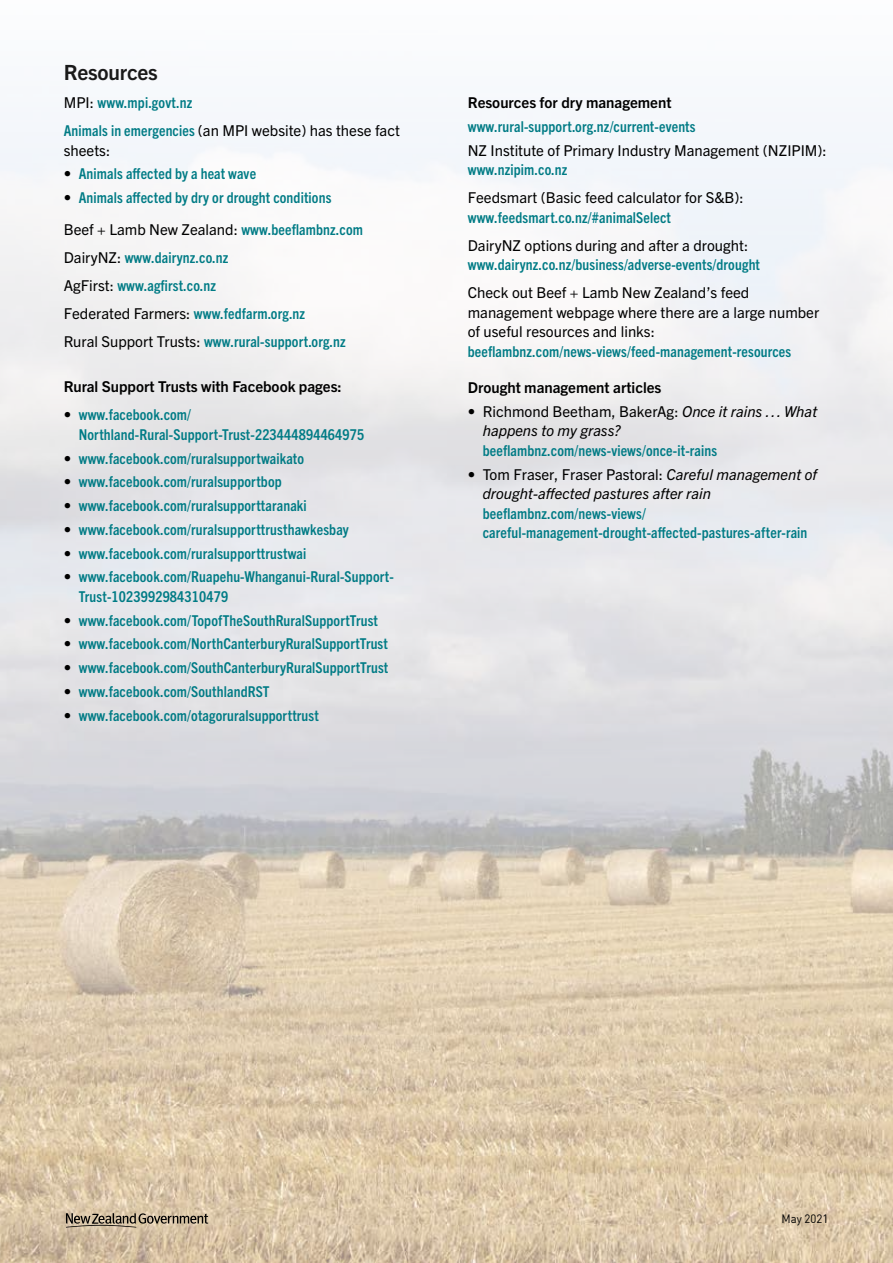
<style>
.page{position:relative;width:893px;height:1263px;background:#fff}
.page>*{position:absolute;margin:0;border:0;box-sizing:border-box;transform-origin:0 0}
._2_body_heading_2{font:700 21px "Trade Gothic Next LT Pro";letter-spacing:-.01em;color:#1a1a1a}
._3_body_copy{font:700 condensed 15px/19.5px "Trade Gothic Next LT Pro";letter-spacing:.01em;color:#007b85}
._3_body_copy-2{font:15px/19.5px "Trade Gothic Next LT Pro";color:#000}
._3_body_copy-3{font:700 15px "Trade Gothic Next LT Pro";color:#000}
._2_Table_text{font:12px "DIN";color:#000;scale:.95 1}
.s1{font-weight:400;font-stretch:normal;color:#000}
.s2{font-weight:700;font-stretch:condensed;color:#007b85}
.s3{font-weight:400;font-style:italic;font-stretch:normal;color:#000}
</style>
<div class="page">
<img style="left:0;top:112px;width:893px;height:1151px">
<svg style="left:66px;top:1213px;width:142px;height:14px;background:#9c8e79"></svg>
<p class="_2_body_heading_2" style="left:64px;top:58px;width:96px">Resources</p>
<p class="_3_body_copy" style="left:64px;top:92px;width:130px"><span class="s1">MPI:</span> www.mpi.govt.nz</p>
<p class="_3_body_copy-2" style="left:64px;top:120px;width:338px"><span class="s2">Animals in emergencies</span> (an MPI website) has these fact sheets:</p>
<p class="_3_body_copy" style="left:64px;top:163px;width:194px"><span class="s1">•</span> Animals affected by a heat wave</p>
<p class="_3_body_copy" style="left:64px;top:187px;width:269px"><span class="s1">•</span> Animals affected by dry or drought conditions</p>
<p class="_3_body_copy-2" style="left:64px;top:219px;width:301px">Beef + Lamb New Zealand: <span class="s2">www.beeflambnz.com</span></p>
<p class="_3_body_copy" style="left:64px;top:247px;width:166px"><span class="s1">DairyNZ:</span> www.dairynz.co.nz</p>
<p class="_3_body_copy" style="left:64px;top:275px;width:154px"><span class="s1">AgFirst:</span> www.agfirst.co.nz</p>
<p class="_3_body_copy" style="left:64px;top:303px;width:243px"><span class="s1">Federated Farmers:</span> www.fedfarm.org.nz</p>
<p class="_3_body_copy" style="left:64px;top:331px;width:284px"><span class="s1">Rural Support Trusts:</span> www.rural-support.org.nz</p>
<p class="_3_body_copy-3" style="left:64px;top:376px;width:280px">Rural Support Trusts with Facebook pages:</p>
<p class="_3_body_copy" style="left:79px;top:404px;width:287px;text-indent:-15px"><span class="s1">•</span> www.facebook.com/<br>Northland-Rural-Support-Trust-223444894464975</p>
<p class="_3_body_copy" style="left:64px;top:447px;width:242px"><span class="s1">•</span> www.facebook.com/ruralsupportwaikato</p>
<p class="_3_body_copy" style="left:64px;top:471px;width:220px"><span class="s1">•</span> www.facebook.com/ruralsupportbop</p>
<p class="_3_body_copy" style="left:64px;top:495px;width:245px"><span class="s1">•</span> www.facebook.com/ruralsupporttaranaki</p>
<p class="_3_body_copy" style="left:64px;top:519px;width:287px"><span class="s1">•</span> www.facebook.com/ruralsupporttrusthawkesbay</p>
<p class="_3_body_copy" style="left:64px;top:542px;width:244px"><span class="s1">•</span> www.facebook.com/ruralsupporttrustwai</p>
<p class="_3_body_copy" style="left:79px;top:566px;width:317px;text-indent:-15px"><span class="s1">•</span> www.facebook.com/Ruapehu-Whanganui-Rural-Support-<br>Trust-1023992984310479</p>
<p class="_3_body_copy" style="left:64px;top:609px;width:316px"><span class="s1">•</span> www.facebook.com/TopofTheSouthRuralSupportTrust</p>
<p class="_3_body_copy" style="left:64px;top:633px;width:326px"><span class="s1">•</span> www.facebook.com/NorthCanterburyRuralSupportTrust</p>
<p class="_3_body_copy" style="left:64px;top:657px;width:326px"><span class="s1">•</span> www.facebook.com/SouthCanterburyRuralSupportTrust</p>
<p class="_3_body_copy" style="left:64px;top:681px;width:207px"><span class="s1">•</span> www.facebook.com/SouthlandRST</p>
<p class="_3_body_copy" style="left:64px;top:704px;width:257px"><span class="s1">•</span> www.facebook.com/otagoruralsupporttrust</p>
<p class="_3_body_copy-3" style="left:468px;top:92px;width:205px">Resources for dry management</p>
<p class="_3_body_copy" style="left:468px;top:116px;width:229px">www.rural-support.org.nz/current-events</p>
<p class="_3_body_copy-2" style="left:468px;top:139px;width:361px">NZ Institute of Primary Industry Management (NZIPIM): <span class="s2">www.nzipim.co.nz</span></p>
<p class="_3_body_copy-2" style="left:468px;top:187px;width:277px">Feedsmart (Basic feed calculator for S&amp;B): <span class="s2">www.feedsmart.co.nz/#animalSelect</span></p>
<p class="_3_body_copy" style="left:468px;top:234px;width:294px"><span class="s1">DairyNZ options during and after a drought: </span>www.dairynz.co.nz/business/adverse-events/drought</p>
<p class="_3_body_copy-2" style="left:468px;top:282px;width:353px">Check out Beef + Lamb New Zealand’s feed management webpage where there are a large number of useful resources and links: <span class="s2">beeflambnz.com/news-views/feed-management-resources</span></p>
<p class="_3_body_copy-3" style="left:468px;top:377px;width:195px">Drought management articles</p>
<p class="_3_body_copy" style="left:483px;top:401px;width:336px;text-indent:-15px"><span class="s1">• Richmond Beetham, BakerAg:</span> <span class="s3">Once it rains … What happens to my grass? </span>beeflambnz.com/news-views/once-it-rains</p>
<p class="_3_body_copy" style="left:483px;top:463px;width:336px;text-indent:-15px"><span class="s1">• Tom Fraser, Fraser Pastoral:</span> <span class="s3">Careful management of drought-affected pastures after rain </span>beeflambnz.com/news-views/ careful-management-drought-affected-pastures-after-rain</p>
<p class="_2_Table_text" style="left:781px;top:1211px;width:51px">May 2021</p>
</div>
